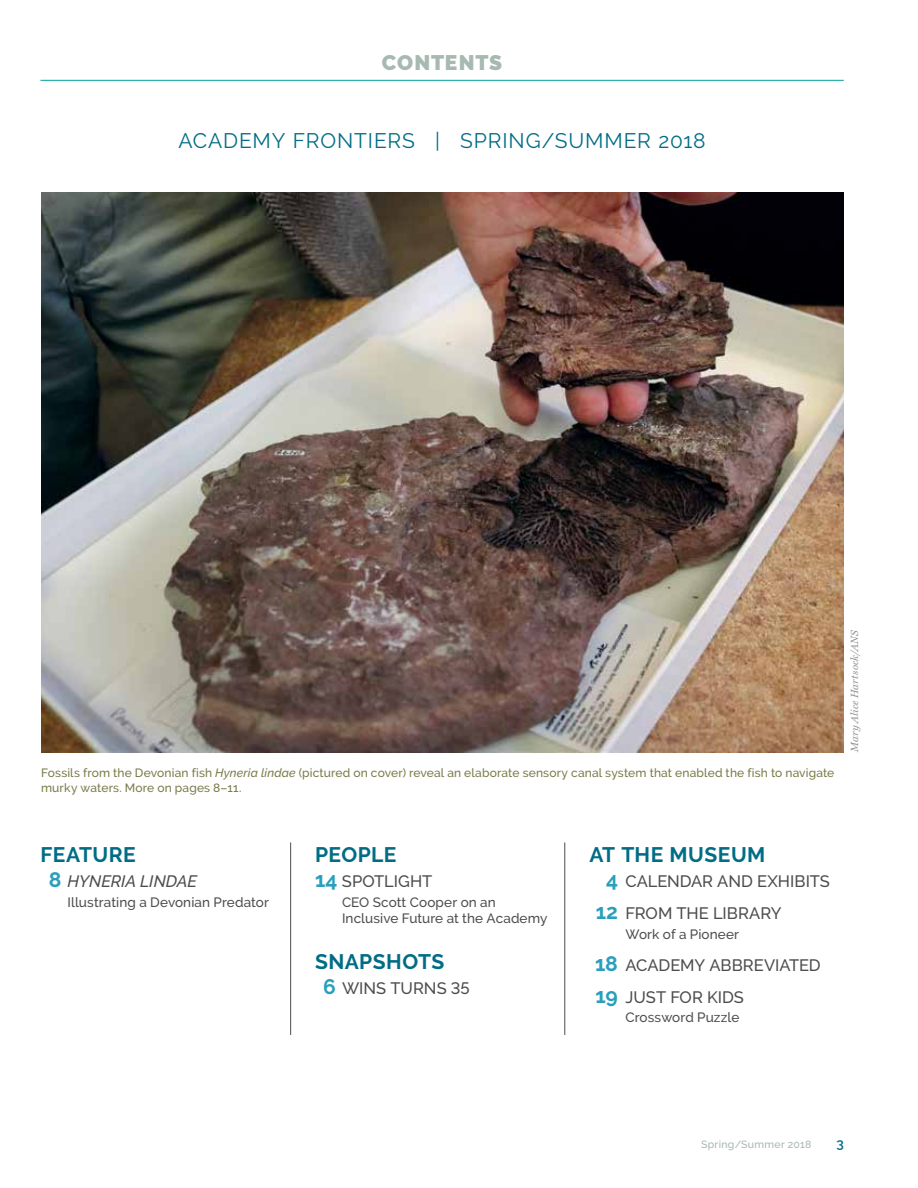
<style>
.page{position:relative;width:918px;height:1188px;background:#fff}
.page>*{position:absolute;margin:0;border:0;box-sizing:border-box;transform-origin:0 0}
.t1{font:21px "Raleway";letter-spacing:.04em;color:#006d85}
.t2{font:700 21px "Raleway";letter-spacing:.02em;color:#006d85}
.t3{font:900 21px "Raleway";letter-spacing:.035em;color:#a7b9b0}
.t4{font:500 16.5px/32px "Raleway";letter-spacing:-.005em;color:#4d4d4f}
.t5{font:italic 500 16.5px "Raleway";letter-spacing:-.01em;color:#4d4d4f}
.t6{font:500 13.5px/16.2px "Raleway";letter-spacing:.01em;color:#4d4d4f}
.t7{font:600 13.5px "Raleway";color:#006d85}
.t8{font:500 12px/15px "Raleway";letter-spacing:.015em;color:#797a47}
.t9{font:italic 10.5px "Miller Text";letter-spacing:.02em;color:#919396}
.t10{font:500 10.5px "Raleway";letter-spacing:.03em;color:#a7b9b0}
.s1{font-style:italic}
.s2{font-weight:700;font-style:normal;font-size:21px;color:#2a9fbc}
.s3{font-weight:700;font-size:21px;color:#2a9fbc}
</style>
<div class="page">
<hr style="left:40px;top:80px;width:804px;height:1px;background:#00a19c">
<hr style="left:290px;top:842px;width:1px;height:193px;background:#4d4d4f">
<hr style="left:564px;top:842px;width:1px;height:193px;background:#4d4d4f">
<img style="left:41px;top:192px;width:803px;height:560px">
<h1 class="t3" style="left:382px;top:51px;width:122px">CONTENTS</h1>
<h1 class="t1" style="left:178px;top:128px;width:529px">ACADEMY FRONTIERS | SPRING/SUMMER 2018</h1>
<p class="t8" style="left:41px;top:765px;width:795px">Fossils from the Devonian fish <span class="s1">Hyneria lindae</span> (pictured on cover) reveal an elaborate sensory canal system that enabled the fish to navigate murky waters. More on pages 8–11.</p>
<p class="t9" style="left:848px;top:752px;width:124px;rotate:-90deg">Mary Alice Hartsock/ANS</p>
<h1 class="t2" style="left:40px;top:843px;width:97px">FEATURE</h1>
<h2 class="t5" style="left:49px;top:872px;width:150px"><span class="s2">8</span> HYNERIA LINDAE</h2>
<p class="t6" style="left:68px;top:894px;width:203px">Illustrating a Devonian Predator</p>
<h1 class="t2" style="left:315px;top:843px;width:83px">PEOPLE</h1>
<h2 class="t4" style="left:315px;top:866px;width:119px"><span class="s3">14</span> SPOTLIGHT</h2>
<p class="t6" style="left:342px;top:894px;width:207px">CEO Scott Cooper on an<br>Inclusive Future at the Academy</p>
<h1 class="t2" style="left:315px;top:949px;width:131px">SNAPSHOTS</h1>
<h2 class="t4" style="left:323px;top:972px;width:148px"><span class="s3">6</span> WINS TURNS 35</h2>
<h1 class="t2" style="left:590px;top:843px;width:177px">AT THE MUSEUM</h1>
<h2 class="t4" style="left:596px;top:866px;width:236px;text-indent:10px"><span class="s3">4</span> CALENDAR AND EXHIBITS<br><span class="s3">12</span> FROM THE LIBRARY</h2>
<p class="t6" style="left:626px;top:926px;width:115px">Work of a Pioneer</p>
<h2 class="t4" style="left:595px;top:949px;width:227px"><span class="s3">18</span> ACADEMY ABBREVIATED<br><span class="s3">19</span> JUST FOR KIDS</h2>
<p class="t6" style="left:626px;top:1009px;width:115px">Crossword Puzzle</p>
<p class="t10" style="left:701px;top:1138px;width:112px">Spring/Summer 2018</p>
<p class="t7" style="left:836px;top:1135px;width:9px">3</p>
</div>
